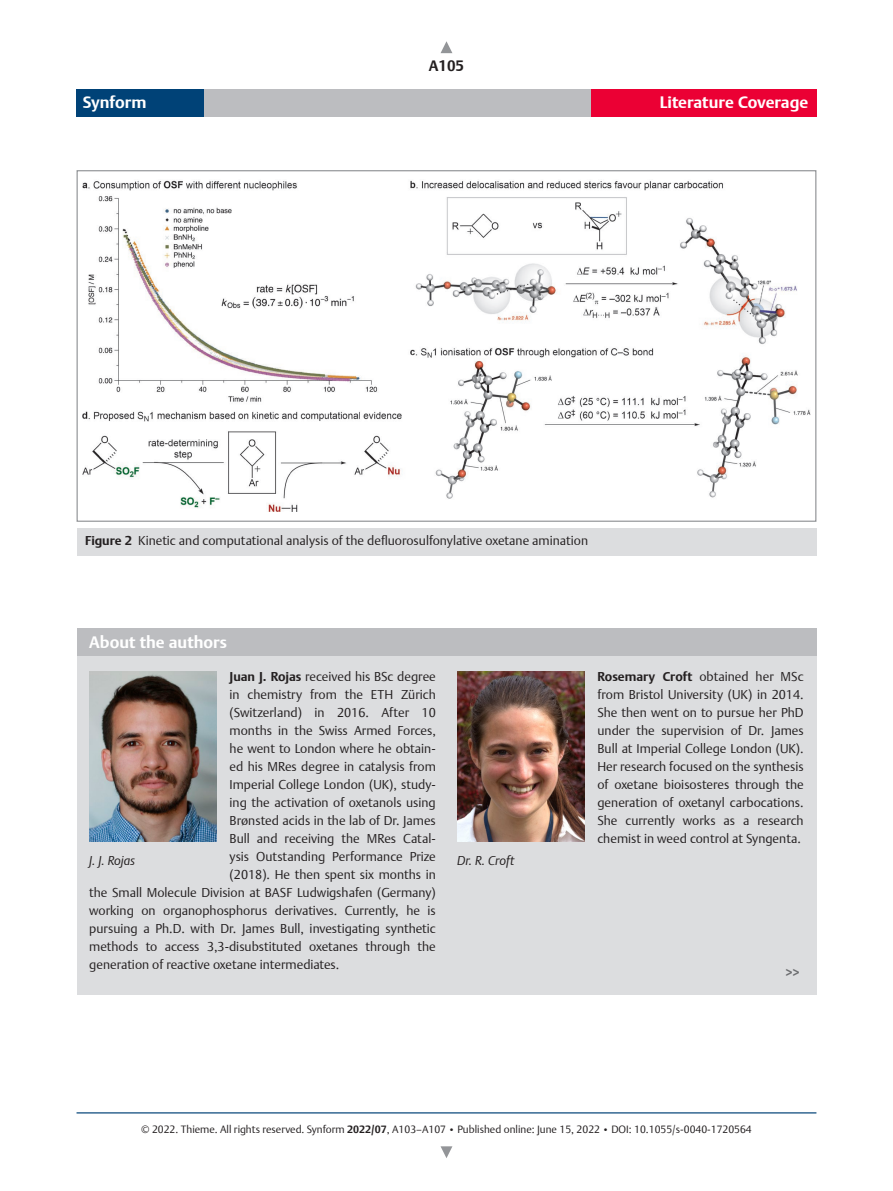
<style>
.page{position:relative;width:893px;height:1191px;background:#fff}
.page>*{position:absolute;margin:0;border:0;box-sizing:border-box;transform-origin:0 0}
.t1{font:700 16.5px "Thieme Argo 2011";color:#fff}
.t2{font:700 15px "Thieme Argo 2011";color:#231f20}
.t3{font:300 12.75px/18px "Thieme Argo 2011";color:#231f20;text-align:justify}
.t4{font:italic 300 12.75px "Thieme Argo 2011";color:#231f20}
.t5{font:500 12.75px "Thieme Argo 2011";color:#6c6d70}
.t6{font:300 10.5px "Thieme Argo 2011";color:#231f20}
.s1{font-weight:700}
.s2{font-size:9px}
</style>
<div class="page">
<hr style="left:77px;top:1112px;width:739px;height:1px;background:#004277">
<div style="left:77px;top:89px;width:739px;height:28px;background:#bcbdc0"></div>
<div style="left:591px;top:89px;width:225px;height:28px;background:#eb0034"></div>
<div style="left:77px;top:89px;width:127px;height:28px;background:#004277"></div>
<svg style="left:441px;top:41px;width:11px;height:12px"></svg>
<svg style="left:441px;top:1146px;width:11px;height:12px"></svg>
<div style="left:77px;top:628px;width:739px;height:367px;background:#dcdddf"></div>
<div style="left:77px;top:628px;width:739px;height:28px;background:#bcbdc0"></div>
<img style="left:89px;top:671px;width:128px;height:170px">
<img style="left:457px;top:671px;width:128px;height:170px">
<img style="left:83px;top:180px;width:727px;height:332px">
<div style="left:77px;top:528px;width:739px;height:28px;background:#dcdddf"></div>
<p class="t2" style="left:429px;top:56px;width:37px">A105</p>
<p class="t1" style="left:83px;top:91px;width:65px">Synform</p>
<p class="t1" style="left:660px;top:91px;width:150px">Literature Coverage</p>
<p class="t3" style="left:85px;top:531px;width:505px"><span class="s1">Figure 2</span> Kinetic and computational analysis of the defluorosulfonylative oxetane amination</p>
<p class="t1" style="left:89px;top:631px;width:139px">About the authors</p>
<p class="t3" style="left:230px;top:667px;width:208px"><span class="s1">Juan J. Rojas</span> received his BSc degree</p>
<p class="t3" style="left:230px;top:685px;width:208px">in chemistry from the ETH Zürich</p>
<p class="t3" style="left:230px;top:703px;width:208px">(Switzerland) in 2016. After 10</p>
<p class="t3" style="left:230px;top:721px;width:208px">months in the Swiss Armed Forces,</p>
<p class="t3" style="left:230px;top:739px;width:206px">he went to London where he obtain-</p>
<p class="t3" style="left:230px;top:757px;width:208px">ed his MRes degree in catalysis from</p>
<p class="t3" style="left:230px;top:775px;width:208px">Imperial College London (UK), study-</p>
<p class="t3" style="left:230px;top:793px;width:208px">ing the activation of oxetanols using</p>
<p class="t3" style="left:230px;top:811px;width:208px">Brønsted acids in the lab of Dr. James</p>
<p class="t3" style="left:230px;top:829px;width:206px">Bull and receiving the MRes Catal-</p>
<p class="t3" style="left:230px;top:847px;width:208px">ysis Outstanding Performance Prize</p>
<p class="t3" style="left:230px;top:865px;width:208px">(2018). He then spent six months in</p>
<p class="t3" style="left:89px;top:883px;width:348px">the Small Molecule Division at BASF Ludwigshafen (Germany)</p>
<p class="t3" style="left:89px;top:901px;width:348px">working on organophosphorus derivatives. Currently, he is</p>
<p class="t3" style="left:89px;top:919px;width:348px">pursuing a Ph.D. with Dr. James Bull, investigating synthetic</p>
<p class="t3" style="left:89px;top:937px;width:348px">methods to access 3,3-disubstituted oxetanes through the</p>
<p class="t3" style="left:89px;top:955px;width:252px">generation of reactive oxetane intermediates.</p>
<p class="t4" style="left:89px;top:852px;width:47px">J. J. Rojas</p>
<p class="t4" style="left:457px;top:852px;width:59px">Dr. R. Croft</p>
<p class="t3" style="left:597px;top:667px;width:208px"><span class="s1">Rosemary Croft</span> obtained her MSc from Bristol University (UK) in 2014.<br>She then went on to pursue her PhD under the supervision of Dr. James Bull at Imperial College London (UK).<br>Her research focused on the synthesis of oxetane bioisosteres through the generation of oxetanyl carbocations.<br>She currently works as a research chemist in weed control at Syngenta.</p>
<p class="t5" style="left:786px;top:963px;width:15px">&gt;&gt;</p>
<p class="t6" style="left:141px;top:1122px;width:612px">© 2022. Thieme. All rights reserved. Synform <span class="s1">2022/07</span>, A103–A107 <span class="s2">•</span> Published online: June 15, 2022 <span class="s2">•</span> DOI: 10.1055/s-0040-1720564</p>
</div>
